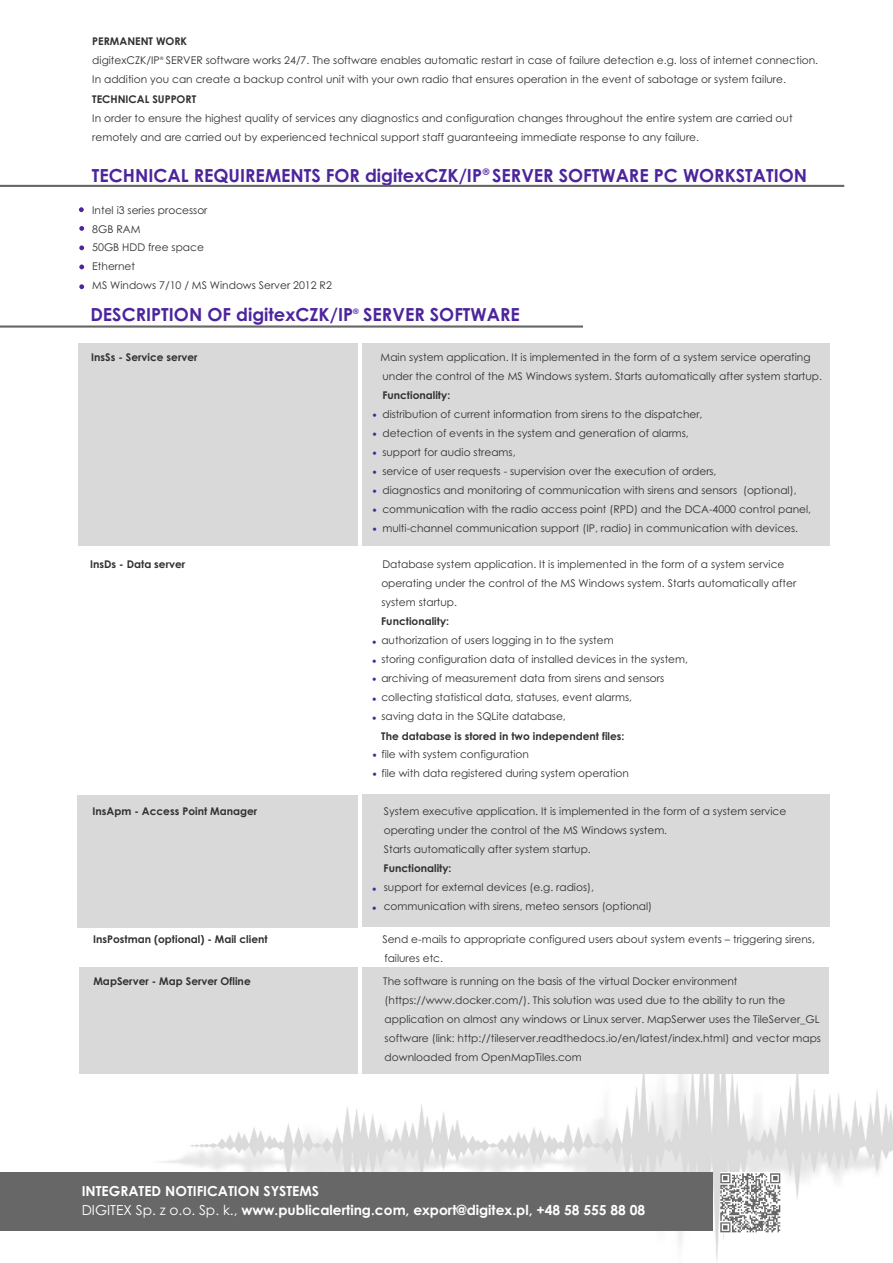
<style>
.page{position:relative;width:893px;height:1263px;background:#fff}
.page>*{position:absolute;margin:0;border:0;box-sizing:border-box;transform-origin:0 0}
.t1{font:700 18px "Century Gothic";color:#4c259c}
.t2{font:700 13.8px/19px "Century Gothic";color:#fff}
.t3{font:10.65px/18.9px "Century Gothic";color:#313130}
.t4{font:700 10.65px "Century Gothic";color:#313130}
.t5{font:10.65px "Century Gothic";color:#4c259c}
.t6{font:700 9px "Century Gothic";color:#4c259c}
.t7{font:700 7.5px "Century Gothic";color:#4c259c}
.t8{font:4.5px "Century Gothic";color:#313130}
.s1{font-weight:400}
</style>
<div class="page">
<img style="left:162px;top:1011px;width:731px;height:249px">
<div style="left:0;top:1172px;width:713px;height:59px;background:#676767"></div>
<img style="left:720px;top:1172px;width:61px;height:61px">
<hr style="left:0;top:185px;width:844px;height:2px;background:#676767">
<svg style="left:79px;top:207px;width:5px;height:5px"></svg>
<svg style="left:79px;top:284px;width:5px;height:5px"></svg>
<svg style="left:79px;top:264px;width:5px;height:5px"></svg>
<svg style="left:79px;top:245px;width:5px;height:5px"></svg>
<svg style="left:79px;top:226px;width:5px;height:5px"></svg>
<div style="left:77px;top:795px;width:280px;height:132px;background:#d9d9da"></div>
<div style="left:362px;top:794px;width:467px;height:133px;background:#d9d9da"></div>
<div style="left:362px;top:967px;width:467px;height:106px;background:#d9d9da"></div>
<div style="left:79px;top:967px;width:278px;height:107px;background:#d9d9da"></div>
<div style="left:78px;top:343px;width:280px;height:203px;background:#d9d9da"></div>
<hr style="left:0;top:325px;width:583px;height:3px;background:#676767">
<div style="left:362px;top:344px;width:468px;height:202px;background:#d9d9da"></div>
<p class="t4" style="left:92px;top:37px;width:96px">PERMANENT WORK</p>
<p class="t3" style="left:92px;top:52px;width:727px">digitexCZK/IP SERVER software works 24/7. The software enables automatic restart in case of failure detection e.g. loss of internet connection.<br>In addition you can create a backup control unit with your own radio that ensures operation in the event of sabotage or system failure.</p>
<p class="t4" style="left:92px;top:95px;width:105px">TECHNICAL SUPPORT</p>
<p class="t3" style="left:92px;top:109px;width:702px">In order to ensure the highest quality of services any diagnostics and configuration changes throughout the entire system are carried out remotely and are carried out by experienced technical support staff guaranteeing immediate response to any failure.</p>
<p class="t8" style="left:160px;top:57px;width:5px">®</p>
<h1 class="t1" style="left:92px;top:168px;width:717px">TECHNICAL REQUIREMENTS FOR digitexCZK/IP SERVER SOFTWARE PC WORKSTATION</h1>
<p class="t3" style="left:92px;top:201px;width:241px">Intel i3 series processor<br>8GB RAM<br>50GB HDD free space<br>Ethernet<br>MS Windows 7/10 / MS Windows Server 2012 R2</p>
<p class="t6" style="left:483px;top:168px;width:8px">®</p>
<h1 class="t1" style="left:90px;top:308px;width:431px">DESCRIPTION OF digitexCZK/IP SERVER SOFTWARE</h1>
<p class="t4" style="left:91px;top:353px;width:108px">InsSs - Service server</p>
<p class="t3" style="left:381px;top:349px;width:443px">Main system application. It is implemented in the form of a system service operating under the control of the MS Windows system. Starts automatically after system startup.</p>
<p class="t4" style="left:382px;top:391px;width:69px">Functionality:</p>
<p class="t3" style="left:382px;top:406px;width:430px">distribution of current information from sirens to the dispatcher,<br>detection of events in the system and generation of alarms,<br>support for audio streams,<br>service of user requests - supervision over the execution of orders,<br>diagnostics and monitoring of communication with sirens and sensors (optional), communication with the radio access point (RPD) and the DCA-4000 control panel, multi-channel communication support (IP, radio) in communication with devices.</p>
<p class="t7" style="left:353px;top:308px;width:7px">®</p>
<p class="t5" style="left:379px;top:412px;width:122px;rotate:90deg">•••••••</p>
<p class="t4" style="left:90px;top:560px;width:97px">InsDs - Data server</p>
<p class="t3" style="left:381px;top:556px;width:416px">Database system application. It is implemented in the form of a system service operating under the control of the MS Windows system. Starts automatically after system startup.</p>
<p class="t4" style="left:381px;top:617px;width:69px">Functionality:</p>
<p class="t3" style="left:381px;top:632px;width:308px">authorization of users logging in to the system<br>storing configuration data of installed devices in the system, archiving of measurement data from sirens and sensors collecting statistical data, statuses, event alarms,<br>saving data in the SQLite database,</p>
<p class="t4" style="left:381px;top:731px;width:245px">The database is stored in two independent files:</p>
<p class="t3" style="left:381px;top:746px;width:249px">file with system configuration<br>file with data registered during system operation</p>
<p class="t4" style="left:93px;top:807px;width:166px">InsApm - Access Point Manager</p>
<p class="t3" style="left:384px;top:803px;width:404px">System executive application. It is implemented in the form of a system service operating under the control of the MS Windows system.<br>Starts automatically after system startup.</p>
<p class="t4" style="left:384px;top:864px;width:69px">Functionality:</p>
<p class="t3" style="left:384px;top:879px;width:270px">support for external devices (e.g. radios), communication with sirens, meteo sensors (optional)</p>
<p class="t4" style="left:93px;top:935px;width:176px">InsPostman (optional) - Mail client</p>
<p class="t3" style="left:382px;top:930px;width:434px">Send e-mails to appropriate configured users about system events – triggering sirens, failures etc.</p>
<p class="t4" style="left:93px;top:977px;width:159px">MapServer - Map Server Ofline</p>
<p class="t3" style="left:383px;top:973px;width:439px">The software is running on the basis of the virtual Docker environment (https://www.docker.com/). This solution was used due to the ability to run the application on almost any windows or Linux server. MapSerwer uses the TileServer_GL software (link: http://tileserver.readthedocs.io/en/latest/index.html) and vector maps downloaded from OpenMapTiles.com</p>
<p class="t5" style="left:378px;top:639px;width:8px;rotate:90deg">•</p>
<p class="t5" style="left:378px;top:658px;width:65px;rotate:90deg">••••</p>
<p class="t5" style="left:379px;top:752px;width:8px;rotate:90deg">•</p>
<p class="t5" style="left:379px;top:771px;width:8px;rotate:90deg">•</p>
<p class="t5" style="left:379px;top:886px;width:27px;rotate:90deg">• •</p>
<p class="t2" style="left:82px;top:1183px;width:565px">INTEGRATED NOTIFICATION SYSTEMS<br><span class="s1">DIGITEX Sp. z o.o. Sp. k.,</span> www.publicalerting.com, export@digitex.pl, +48 58 555 88 08</p>
</div>
